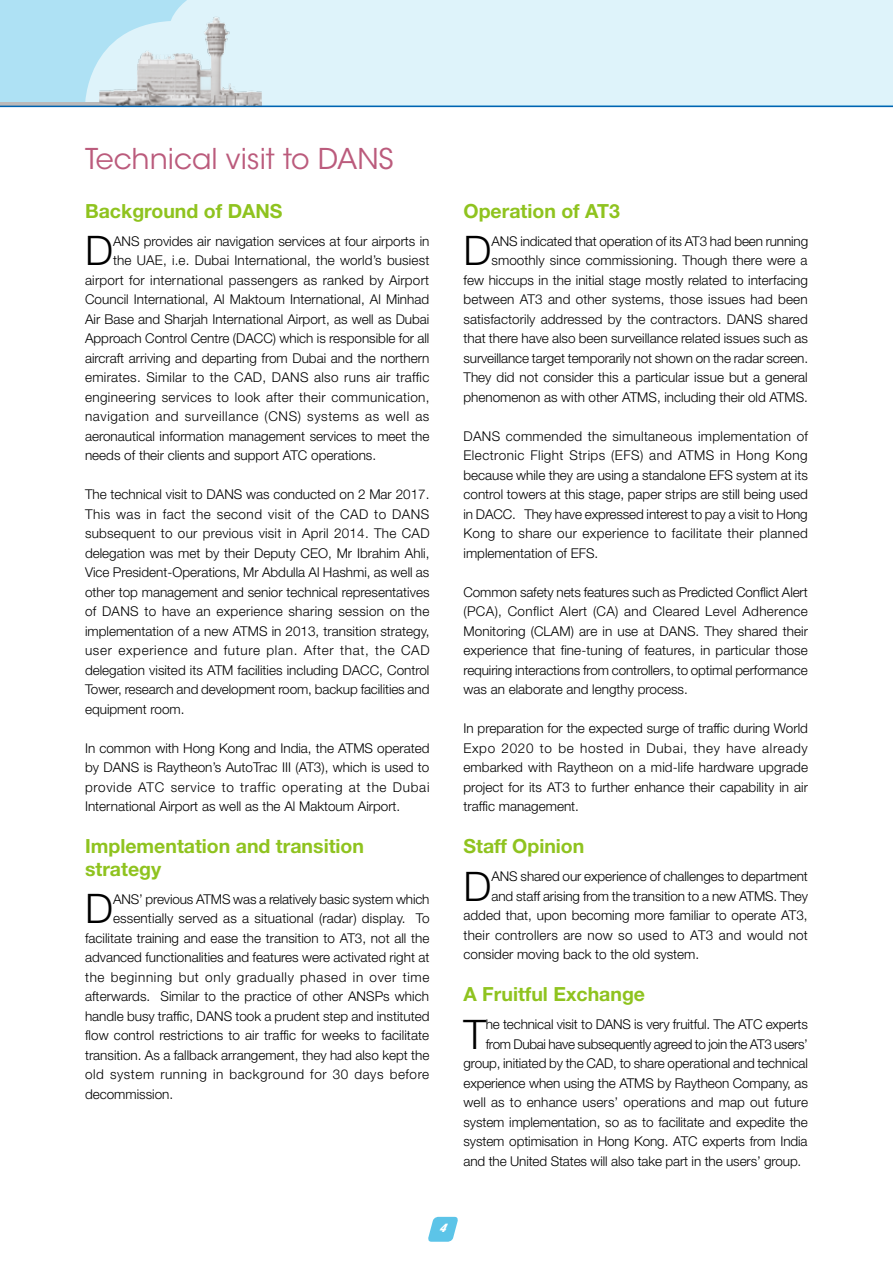
<style>
.page{position:relative;width:893px;height:1263px;background:#fff}
.page>*{position:absolute;margin:0;border:0;box-sizing:border-box;transform-origin:0 0}
.t1{font:300 40.8px "Helvetica Neue LT Std";color:#000}
.t2{font:28.5px "ITC Avant Garde Std";color:#bb5b7c}
.t3{font:700 19.5px/22.5px "Helvetica Neue LT Std";color:#8fc31f}
.t4{font:300 13.5px/19.5px "Helvetica Neue LT Std";color:#000;text-align:justify}
.t5{font:300 13.5px "Helvetica Neue LT Std";letter-spacing:.045em;color:#000}
.t6{font:300 13.5px "Helvetica Neue LT Std";letter-spacing:-.02em;color:#000}
.t7{font:300 13.5px "Helvetica Neue LT Std";letter-spacing:.03em;color:#000}
.t8{font:300 13.5px "Helvetica Neue LT Std";letter-spacing:.025em;color:#000}
.t9{font:300 13.5px "Helvetica Neue LT Std";letter-spacing:.02em;color:#000}
.t10{font:300 13.5px "Helvetica Neue LT Std";letter-spacing:.04em;color:#000}
.t11{font:italic 900 condensed 12px "Helvetica Neue LT Std";color:#fff}
</style>
<div class="page">
<div style="left:0;top:0;width:893px;height:106px;background:#aee1f4"></div>
<div style="left:85px;top:0;width:807px;height:105px;background:#def3fa"></div>
<svg style="left:428px;top:1217px;width:30px;height:25px"></svg>
<hr style="left:0;top:102px;width:262px;height:3px;background:#bab9b9">
<img style="left:99px;top:10px;width:163px;height:96px">
<hr style="left:0;top:106px;width:893px;height:1px;background:#0063b0">
<svg style="left:892px;top:0;width:1px;height:105px"></svg>
<h2 class="t2" style="left:85px;top:141px;width:310px">Technical visit to DANS</h2>
<h3 class="t3" style="left:85px;top:199px;width:199px">Background of DANS</h3>
<h1 class="t1" style="left:85px;top:226px;width:29px">D</h1>
<p class="t4" style="left:113px;top:231px;width:318px">ANS provides air navigation services at four airports in</p>
<p class="t4" style="left:113px;top:250px;width:318px">the UAE, i.e. Dubai International, the world’s busiest</p>
<p class="t4" style="left:85px;top:270px;width:346px">airport for international passengers as ranked by Airport</p>
<p class="t4" style="left:85px;top:289px;width:346px">Council International, Al Maktoum International, Al Minhad</p>
<p class="t4" style="left:85px;top:309px;width:346px">Air Base and Sharjah International Airport, as well as Dubai</p>
<p class="t4" style="left:85px;top:328px;width:346px">Approach Control Centre (DACC) which is responsible for all</p>
<p class="t4" style="left:85px;top:348px;width:346px">aircraft arriving and departing from Dubai and the northern</p>
<p class="t8" style="left:85px;top:369px;width:346px">emirates. Similar to the CAD, DANS also runs air traffic</p>
<p class="t7" style="left:85px;top:389px;width:346px">engineering services to look after their communication,</p>
<p class="t5" style="left:85px;top:408px;width:346px">navigation and surveillance (CNS) systems as well as</p>
<p class="t4" style="left:85px;top:426px;width:346px">aeronautical information management services to meet the</p>
<p class="t4" style="left:85px;top:445px;width:293px">needs of their clients and support ATC operations.</p>
<p class="t4" style="left:85px;top:484px;width:346px">The technical visit to DANS was conducted on 2 Mar 2017.<br>This was in fact the second visit of the CAD to DANS subsequent to our previous visit in April 2014. The CAD delegation was met by their Deputy CEO, Mr Ibrahim Ahli, Vice President-Operations, Mr Abdulla Al Hashmi, as well as other top management and senior technical representatives of DANS to have an experience sharing session on the implementation of a new ATMS in 2013, transition strategy, user experience and future plan. After that, the CAD delegation visited its ATM facilities including DACC, Control Tower, research and development room, backup facilities and equipment room.</p>
<p class="t4" style="left:85px;top:738px;width:346px">In common with Hong Kong and India, the ATMS operated by DANS is Raytheon’s AutoTrac III (AT3), which is used to provide ATC service to traffic operating at the Dubai International Airport as well as the Al Maktoum Airport.</p>
<h3 class="t3" style="left:85px;top:835px;width:281px">Implementation and transition strategy</h3>
<h1 class="t1" style="left:85px;top:884px;width:29px">D</h1>
<p class="t4" style="left:113px;top:889px;width:318px">ANS’ previous ATMS was a relatively basic system which</p>
<p class="t4" style="left:113px;top:908px;width:318px">essentially served as a situational (radar) display. To</p>
<p class="t4" style="left:85px;top:928px;width:346px">facilitate training and ease the transition to AT3, not all the</p>
<p class="t4" style="left:85px;top:947px;width:346px">advanced functionalities and features were activated right at</p>
<p class="t5" style="left:85px;top:969px;width:346px">the beginning but only gradually phased in over time</p>
<p class="t4" style="left:85px;top:986px;width:346px">afterwards. Similar to the practice of other ANSPs which</p>
<p class="t4" style="left:85px;top:1006px;width:346px">handle busy traffic, DANS took a prudent step and instituted</p>
<p class="t4" style="left:85px;top:1025px;width:346px">flow control restrictions to air traffic for weeks to facilitate</p>
<p class="t4" style="left:85px;top:1045px;width:346px">transition. As a fallback arrangement, they had also kept the</p>
<p class="t10" style="left:85px;top:1066px;width:346px">old system running in background for 30 days before</p>
<p class="t4" style="left:85px;top:1084px;width:90px">decommission.</p>
<h3 class="t3" style="left:463px;top:199px;width:158px">Operation of AT3</h3>
<h1 class="t1" style="left:463px;top:226px;width:29px">D</h1>
<p class="t4" style="left:463px;top:231px;width:346px;text-align:right">ANS indicated that operation of its AT3 had been running smoothly since commissioning. Though there were a<br>few hiccups in the initial stage mostly related to interfacing between AT3 and other systems, those issues had been satisfactorily addressed by the contractors. DANS shared that there have also been surveillance related issues such as surveillance target temporarily not shown on the radar screen.<br>They did not consider this a particular issue but a general phenomenon as with other ATMS, including their old ATMS.</p>
<p class="t4" style="left:463px;top:426px;width:346px">DANS commended the simultaneous implementation of Electronic Flight Strips (EFS) and ATMS in Hong Kong because while they are using a standalone EFS system at its control towers at this stage, paper strips are still being used in DACC. They have expressed interest to pay a visit to Hong Kong to share our experience to facilitate their planned implementation of EFS.</p>
<p class="t4" style="left:463px;top:582px;width:346px">Common safety nets features such as Predicted Conflict Alert (PCA), Conflict Alert (CA) and Cleared Level Adherence Monitoring (CLAM) are in use at DANS. They shared their experience that fine-tuning of features, in particular those requiring interactions from controllers, to optimal performance was an elaborate and lengthy process.</p>
<p class="t4" style="left:463px;top:718px;width:346px">In preparation for the expected surge of traffic during World Expo 2020 to be hosted in Dubai, they have already embarked with Raytheon on a mid-life hardware upgrade project for its AT3 to further enhance their capability in air traffic management.</p>
<h3 class="t3" style="left:463px;top:835px;width:122px">Staff Opinion</h3>
<h1 class="t1" style="left:463px;top:861px;width:29px">D</h1>
<p class="t4" style="left:491px;top:866px;width:318px">ANS shared our experience of challenges to department</p>
<p class="t4" style="left:491px;top:886px;width:318px">and staff arising from the transition to a new ATMS. They</p>
<p class="t4" style="left:463px;top:905px;width:346px">added that, upon becoming more familiar to operate AT3,</p>
<p class="t9" style="left:463px;top:927px;width:346px">their controllers are now so used to AT3 and would not</p>
<p class="t4" style="left:463px;top:944px;width:237px">consider moving back to the old system.</p>
<h3 class="t3" style="left:463px;top:983px;width:183px">A Fruitful Exchange</h3>
<h1 class="t1" style="left:463px;top:1009px;width:24px">T</h1>
<p class="t4" style="left:486px;top:1014px;width:324px">he technical visit to DANS is very fruitful. The ATC experts</p>
<p class="t6" style="left:486px;top:1036px;width:324px">from Dubai have subsequently agreed to join the AT3 users’</p>
<p class="t4" style="left:463px;top:1053px;width:346px">group, initiated by the CAD, to share operational and technical</p>
<p class="t4" style="left:463px;top:1073px;width:346px">experience when using the ATMS by Raytheon Company, as</p>
<p class="t4" style="left:463px;top:1092px;width:346px">well as to enhance users’ operations and map out future</p>
<p class="t4" style="left:463px;top:1112px;width:346px">system implementation, so as to facilitate and expedite the</p>
<p class="t4" style="left:463px;top:1131px;width:346px">system optimisation in Hong Kong. ATC experts from India</p>
<p class="t4" style="left:463px;top:1151px;width:339px">and the United States will also take part in the users’ group.</p>
<p class="t11" style="left:439px;top:1221px;width:8px">4</p>
</div>
